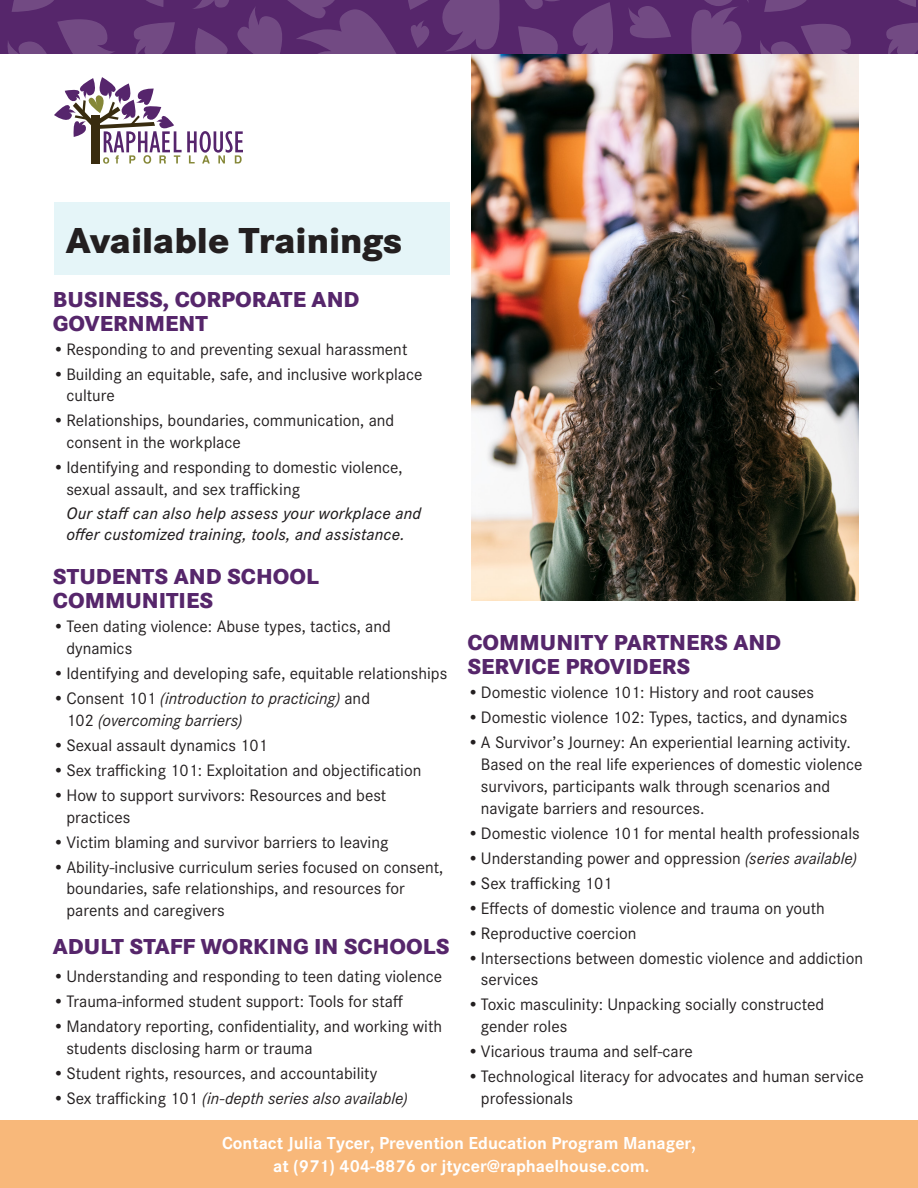
<style>
.page{position:relative;width:918px;height:1188px;background:#fff}
.page>*{position:absolute;margin:0;border:0;box-sizing:border-box;transform-origin:0 0}
.Page_Title{font:800 37.5px "Corporate S Pro";color:#231f20}
.Audience_Headers{font:800 22.5px/24px "Corporate S Pro";color:#56266b}
.Text{font:700 18px/23.7px "Corporate S Pro";color:#fff;text-align:center}
.t1{font:17.25px/21.8px "Corporate S Pro";color:#231f20}
.t2{font:italic 17.25px/21.8px "Corporate S Pro";color:#231f20}
.Ital_Indent{font:italic 500 17.25px/21px "Corporate S Pro";letter-spacing:.01em;color:#231f20}
.s1{font-style:normal}
.s2{font-style:italic}
</style>
<div class="page">
<div style="left:54px;top:202px;width:395px;height:73px;background:#e5f5f8"></div>
<img style="left:472px;top:54px;width:387px;height:546px">
<div style="left:0;top:1120px;width:918px;height:68px;background:#f8b87a"></div>
<svg style="left:54px;top:77px;width:189px;height:87px"></svg>
<div style="left:0;top:0;width:918px;height:54px;background:#56266b"></div>
<svg style="left:691px;top:0;width:58px;height:54px"></svg>
<svg style="left:764px;top:0;width:43px;height:12px"></svg>
<svg style="left:898px;top:0;width:18px;height:7px"></svg>
<svg style="left:886px;top:22px;width:32px;height:32px"></svg>
<svg style="left:760px;top:24px;width:91px;height:30px"></svg>
<svg style="left:628px;top:6px;width:43px;height:32px"></svg>
<svg style="left:12px;top:0;width:42px;height:12px"></svg>
<svg style="left:146px;top:0;width:18px;height:7px"></svg>
<svg style="left:134px;top:22px;width:41px;height:32px"></svg>
<svg style="left:57px;top:19px;width:58px;height:35px"></svg>
<svg style="left:193px;top:0;width:203px;height:54px"></svg>
<svg style="left:408px;top:0;width:92px;height:51px"></svg>
<svg style="left:8px;top:41px;width:39px;height:13px"></svg>
<svg style="left:518px;top:0;width:95px;height:54px"></svg>
<p class="Page_Title" style="left:66px;top:210px;width:338px">Available Trainings</p>
<p class="Audience_Headers" style="left:53px;top:286px;width:308px">BUSINESS, CORPORATE AND<br>GOVERNMENT</p>
<p class="t1" style="left:53px;top:337px;width:356px">•Responding to and preventing sexual harassment</p>
<p class="t1" style="left:66px;top:362px;width:358px;text-indent:-14px">•Building an equitable, safe, and inclusive workplace culture</p>
<p class="t1" style="left:66px;top:409px;width:329px;text-indent:-14px">•Relationships, boundaries, communication, and consent in the workplace</p>
<p class="t1" style="left:66px;top:455px;width:338px;text-indent:-14px">•Identifying and responding to domestic violence, sexual assault, and sex trafficking</p>
<p class="Ital_Indent" style="left:66px;top:502px;width:356px">Our staff can also help assess your workplace and offer customized training, tools, and assistance.</p>
<p class="Audience_Headers" style="left:53px;top:563px;width:267px">STUDENTS AND SCHOOL<br>COMMUNITIES</p>
<p class="t1" style="left:66px;top:615px;width:326px;text-indent:-14px">•Teen dating violence: Abuse types, tactics, and dynamics</p>
<p class="t1" style="left:53px;top:661px;width:396px">•Identifying and developing safe, equitable relationships</p>
<p class="t2" style="left:66px;top:686px;width:305px;text-indent:-14px"><span class="s1">•Consent 101</span> (introduction to practicing) <span class="s1">and<br>102</span> (overcoming barriers)</p>
<p class="t1" style="left:53px;top:733px;width:216px">•Sexual assault dynamics 101</p>
<p class="t1" style="left:53px;top:758px;width:370px">•Sex trafficking 101: Exploitation and objectification</p>
<p class="t1" style="left:66px;top:783px;width:321px;text-indent:-14px">•How to support survivors: Resources and best practices</p>
<p class="t1" style="left:53px;top:830px;width:337px">•Victim blaming and survivor barriers to leaving</p>
<p class="t1" style="left:66px;top:855px;width:378px;text-indent:-14px">•Ability-inclusive curriculum series focused on consent, boundaries, safe relationships, and resources for parents and caregivers</p>
<p class="Audience_Headers" style="left:53px;top:932px;width:398px">ADULT STAFF WORKING IN SCHOOLS</p>
<p class="t1" style="left:53px;top:964px;width:391px">•Understanding and responding to teen dating violence</p>
<p class="t1" style="left:53px;top:989px;width:352px">•Trauma-informed student support: Tools for staff</p>
<p class="t1" style="left:66px;top:1014px;width:377px;text-indent:-14px">•Mandatory reporting, confidentiality, and working with students disclosing harm or trauma</p>
<p class="t1" style="left:53px;top:1061px;width:326px">•Student rights, resources, and accountability</p>
<p class="t2" style="left:53px;top:1086px;width:356px"><span class="s1">•Sex trafficking 101</span> (in-depth series also available)</p>
<p class="Audience_Headers" style="left:467px;top:629px;width:315px">COMMUNITY PARTNERS AND<br>SERVICE PROVIDERS</p>
<p class="t1" style="left:467px;top:681px;width:348px">•Domestic violence 101: History and root causes</p>
<p class="t1" style="left:467px;top:706px;width:381px">•Domestic violence 102: Types, tactics, and dynamics</p>
<p class="t1" style="left:481px;top:731px;width:383px;text-indent:-14px">•A Survivor’s Journey: An experiential learning activity.<br>Based on the real life experiences of domestic violence survivors, participants walk through scenarios and navigate barriers and resources.</p>
<p class="t1" style="left:467px;top:821px;width:394px">•Domestic violence 101 for mental health professionals</p>
<p class="t1" style="left:467px;top:846px;width:391px">•Understanding power and oppression <span class="s2">(series available)</span></p>
<p class="t1" style="left:467px;top:871px;width:146px">•Sex trafficking 101</p>
<p class="t1" style="left:467px;top:896px;width:359px">•Effects of domestic violence and trauma on youth</p>
<p class="t1" style="left:467px;top:921px;width:171px">•Reproductive coercion</p>
<p class="t1" style="left:481px;top:946px;width:384px;text-indent:-14px">•Intersections between domestic violence and addiction services</p>
<p class="t1" style="left:481px;top:992px;width:345px;text-indent:-14px">•Toxic masculinity: Unpacking socially constructed gender roles</p>
<p class="t1" style="left:467px;top:1039px;width:227px">•Vicarious trauma and self-care</p>
<p class="t1" style="left:481px;top:1064px;width:384px;text-indent:-14px">•Technological literacy for advocates and human service professionals</p>
<p class="Text" style="left:222px;top:1129px;width:475px">Contact Julia Tycer, Prevention Education Program Manager, at (971) 404-8876 or jtycer@raphaelhouse.com.</p>
</div>
